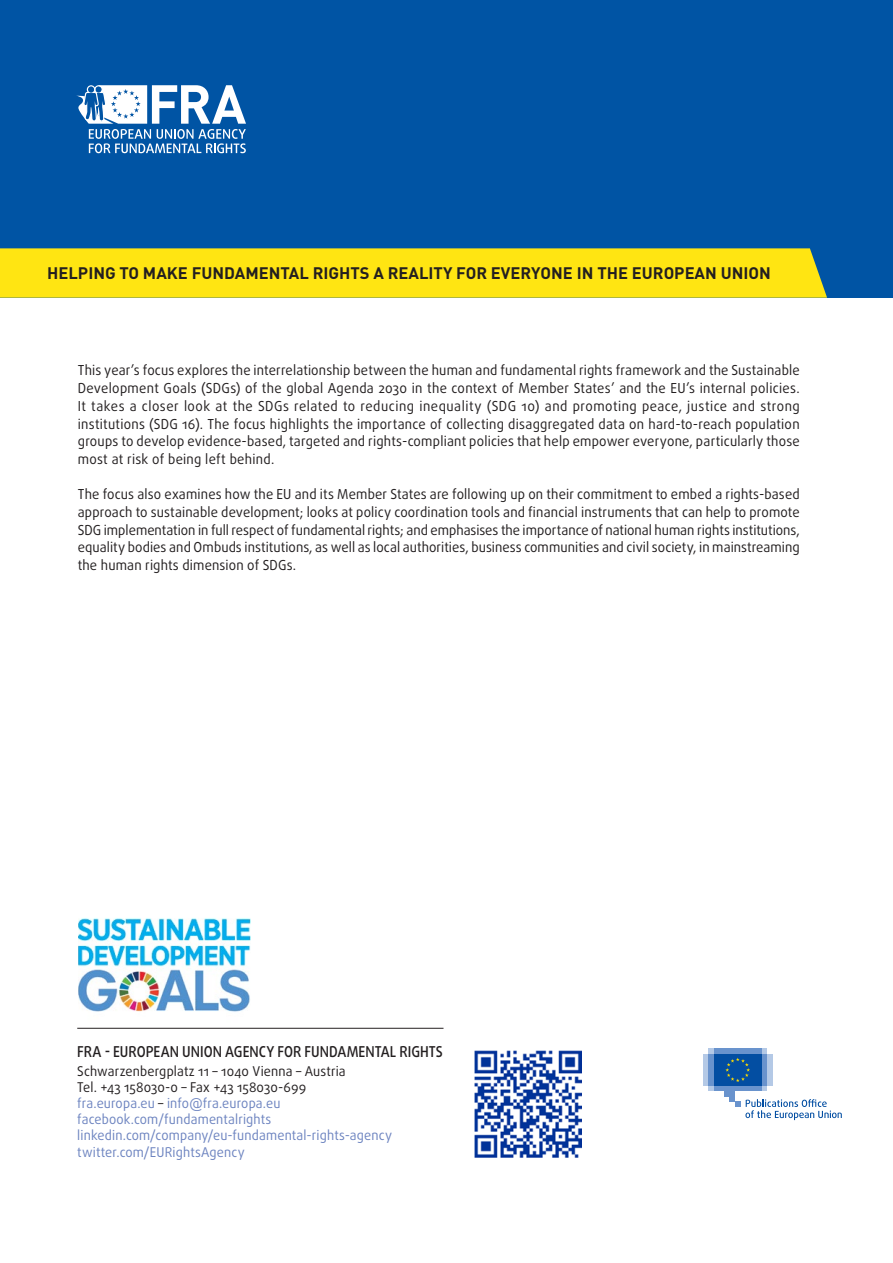
<style>
.page{position:relative;width:893px;height:1263px;background:#fff}
.page>*{position:absolute;margin:0;border:0;box-sizing:border-box;transform-origin:0 0}
.t1{font:700 16.5px "DIN Pro";color:#231f20}
.t2{font:500 15px "Daxline Pro";color:#231f20;scale:.91 1}
.body{font:13.8px/17.7px "Daxline Pro";letter-spacing:.015em;color:#231f20;text-align:justify;scale:.95 1}
.t3{font:13.5px "Daxline Pro";letter-spacing:.015em;color:#6d84c0;scale:.95 1}
.t4{font:13.5px "Daxline Pro";letter-spacing:.01em;color:#231f20;scale:.95 1}
.s1{color:#231f20}
</style>
<div class="page">
<div style="left:0;top:0;width:893px;height:298px;background:#0054a4"></div>
<div style="left:0;top:248px;width:827px;height:50px;background:#ffe512"></div>
<img style="left:474px;top:1051px;width:107px;height:106px">
<svg style="left:76px;top:85px;width:170px;height:68px"></svg>
<hr style="left:77px;top:1028px;width:366px;height:1px;background:#231f20">
<svg style="left:709px;top:1086px;width:58px;height:5px"></svg>
<svg style="left:709px;top:1049px;width:58px;height:5px"></svg>
<div style="left:714px;top:1049px;width:47px;height:5px;background:#6993cd"></div>
<div style="left:714px;top:1086px;width:47px;height:5px;background:#6993cd"></div>
<div style="left:761px;top:1054px;width:6px;height:32px;background:#6993cd"></div>
<div style="left:767px;top:1054px;width:5px;height:32px;background:#b4c9e6"></div>
<div style="left:709px;top:1054px;width:5px;height:32px;background:#6993cd"></div>
<div style="left:703px;top:1054px;width:6px;height:32px;background:#b4c9e6"></div>
<div style="left:724px;top:1086px;width:11px;height:10px;background:#6993cd"></div>
<div style="left:730px;top:1086px;width:5px;height:15px;background:#6993cd"></div>
<div style="left:714px;top:1054px;width:47px;height:32px;background:#034ea2"></div>
<svg style="left:725px;top:1057px;width:25px;height:25px"></svg>
<svg style="left:735px;top:1099px;width:107px;height:21px"></svg>
<img style="left:78px;top:918px;width:172px;height:94px">
<p class="t1" style="left:47px;top:262px;width:725px">HELPING TO MAKE FUNDAMENTAL RIGHTS A REALITY FOR EVERYONE IN THE EUROPEAN UNION</p>
<p class="body" style="left:78px;top:362px;width:761px">This year’s focus explores the interrelationship between the human and fundamental rights framework and the Sustainable Development Goals (SDGs) of the global Agenda 2030 in the context of Member States’ and the EU’s internal policies.<br>It takes a closer look at the SDGs related to reducing inequality (SDG 10) and promoting peace, justice and strong institutions (SDG 16). The focus highlights the importance of collecting disaggregated data on hard-to-reach population groups to develop evidence-based, targeted and rights-compliant policies that help empower everyone, particularly those most at risk of being left behind.</p>
<p class="body" style="left:78px;top:486px;width:761px">The focus also examines how the EU and its Member States are following up on their commitment to embed a rights-based approach to sustainable development; looks at policy coordination tools and financial instruments that can help to promote SDG implementation in full respect of fundamental rights; and emphasises the importance of national human rights institutions, equality bodies and Ombuds institutions, as well as local authorities, business communities and civil society, in mainstreaming the human rights dimension of SDGs.</p>
<p class="t2" style="left:77px;top:1042px;width:403px">FRA - EUROPEAN UNION AGENCY FOR FUNDAMENTAL RIGHTS</p>
<p class="t4" style="left:77px;top:1062px;width:284px">Schwarzenbergplatz 11 – 1040 Vienna – Austria</p>
<p class="t4" style="left:77px;top:1078px;width:243px">Tel. +43 158030-0 – Fax +43 158030-699</p>
<p class="t3" style="left:77px;top:1094px;width:215px">fra.europa.eu <span class="s1">–</span> info@fra.europa.eu</p>
<p class="t3" style="left:77px;top:1110px;width:206px">facebook.com/fundamentalrights</p>
<p class="t3" style="left:77px;top:1127px;width:333px">linkedin.com/company/eu-fundamental-rights-agency</p>
<p class="t3" style="left:77px;top:1143px;width:178px">twitter.com/EURightsAgency</p>
</div>
